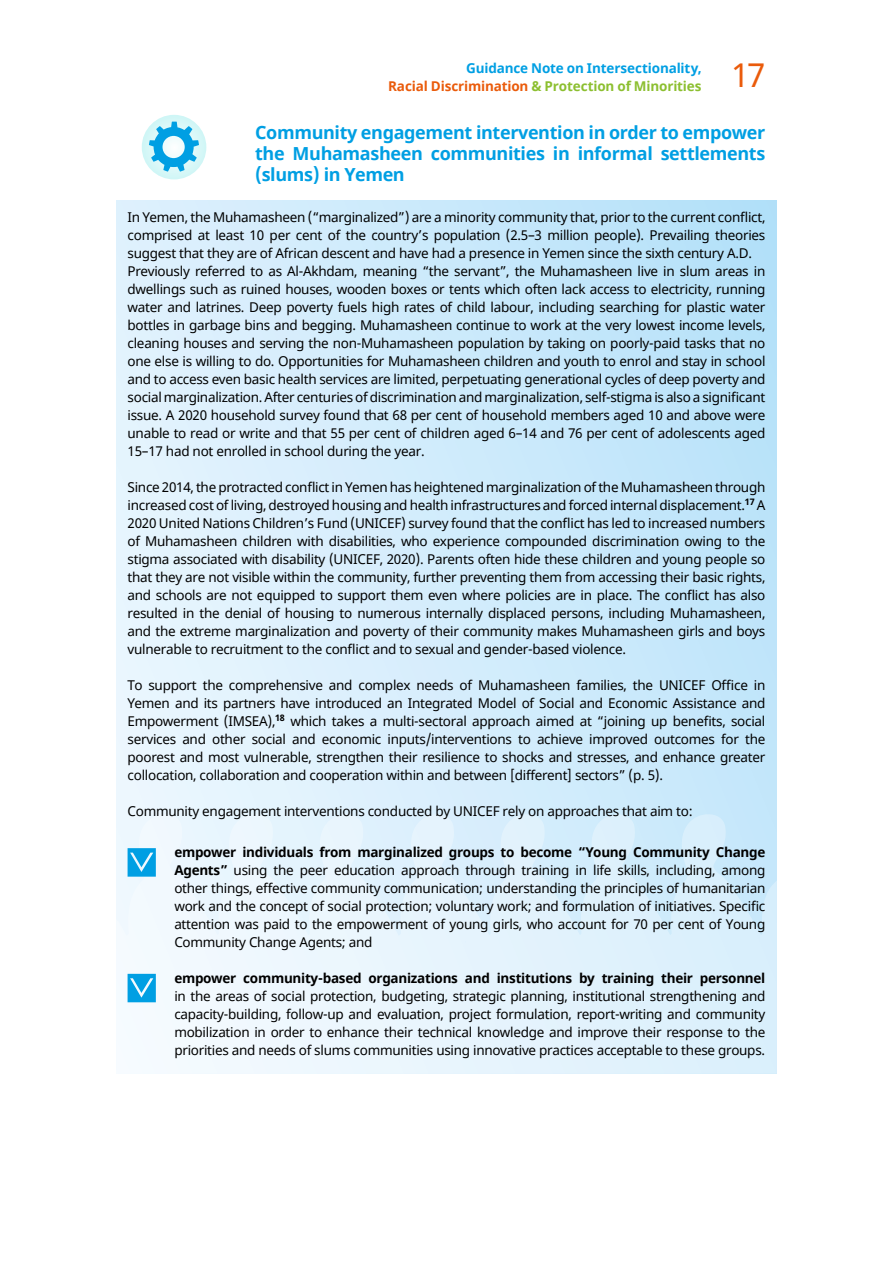
<style>
.page{position:relative;width:893px;height:1263px;background:#fff}
.page>*{position:absolute;margin:0;border:0;box-sizing:border-box;transform-origin:0 0}
.t1{font:33px "Noto Sans";color:#ea5b0b}
.t2{font:700 18px/21px "Noto Sans";letter-spacing:-.02em;color:#009fe3;text-align:justify}
.t3{font:13.5px/18px "Noto Sans";letter-spacing:-.02em;color:#000;text-align:justify}
.t4{font:700 13.5px/18px "Noto Sans";letter-spacing:-.01em;color:#009fe3;text-align:right}
.t5{font:700 13.5px "Noto Sans";letter-spacing:-.02em;color:#000}
.s1{color:#ea5b0b}
.s2{color:#8cbf30}
.s3{font-weight:700}
</style>
<div class="page">
<div style="left:116px;top:200px;width:661px;height:874px;background:linear-gradient(to right,#e7f4fe,#bbe3fa)"></div>
<div style="left:142px;top:115px;width:64px;height:64px;background:#d3f6f6;border-radius:50%"></div>
<svg style="left:149px;top:122px;width:50px;height:50px"></svg>
<svg style="left:116px;top:814px;width:661px;height:260px;fill:#e5f3fd"></svg>
<svg style="left:128px;top:848px;width:28px;height:29px"></svg>
<svg style="left:128px;top:974px;width:28px;height:28px"></svg>
<p class="t4" style="left:388px;top:60px;width:315px">Guidance Note on Intersectionality,<br><span class="s1">Racial Discrimination</span> <span class="s2">&amp; Protection of Minorities</span></p>
<h1 class="t1" style="left:731px;top:53px;width:36px">17</h1>
<h2 class="t2" style="left:255px;top:122px;width:512px">Community engagement intervention in order to empower the Muhamasheen communities in informal settlements (slums) in Yemen</h2>
<p class="t3" style="left:128px;top:208px;width:639px;text-align:left">In Yemen, the Muhamasheen (“marginalized”) are a minority community that, prior to the current conflict, comprised at least 10 per cent of the country’s population (2.5–3 million people). Prevailing theories suggest that they are of African descent and have had a presence in Yemen since the sixth century A.D.<br>Previously referred to as Al-Akhdam, meaning “the servant”, the Muhamasheen live in slum areas in dwellings such as ruined houses, wooden boxes or tents which often lack access to electricity, running water and latrines. Deep poverty fuels high rates of child labour, including searching for plastic water bottles in garbage bins and begging. Muhamasheen continue to work at the very lowest income levels, cleaning houses and serving the non-Muhamasheen population by taking on poorly-paid tasks that no one else is willing to do. Opportunities for Muhamasheen children and youth to enrol and stay in school and to access even basic health services are limited, perpetuating generational cycles of deep poverty and social marginalization. After centuries of discrimination and marginalization, self-stigma is also a significant issue. A 2020 household survey found that 68 per cent of household members aged 10 and above were unable to read or write and that 55 per cent of children aged 6–14 and 76 per cent of adolescents aged 15–17 had not enrolled in school during the year.</p>
<p class="t3" style="left:128px;top:478px;width:639px">Since 2014, the protracted conflict in Yemen has heightened marginalization of the Muhamasheen through increased cost of living, destroyed housing and health infrastructures and forced internal displacement.<sup>17</sup> A 2020 United Nations Children’s Fund (UNICEF) survey found that the conflict has led to increased numbers of Muhamasheen children with disabilities, who experience compounded discrimination owing to the stigma associated with disability (UNICEF, 2020). Parents often hide these children and young people so that they are not visible within the community, further preventing them from accessing their basic rights, and schools are not equipped to support them even where policies are in place. The conflict has also resulted in the denial of housing to numerous internally displaced persons, including Muhamasheen, and the extreme marginalization and poverty of their community makes Muhamasheen girls and boys vulnerable to recruitment to the conflict and to sexual and gender-based violence.</p>
<p class="t3" style="left:128px;top:676px;width:639px">To support the comprehensive and complex needs of Muhamasheen families, the UNICEF Office in Yemen and its partners have introduced an Integrated Model of Social and Economic Assistance and Empowerment (IMSEA),<sup>18</sup> which takes a multi-sectoral approach aimed at “joining up benefits, social services and other social and economic inputs/interventions to achieve improved outcomes for the poorest and most vulnerable, strengthen their resilience to shocks and stresses, and enhance greater collocation, collaboration and cooperation within and between [different] sectors” (p. 5).</p>
<p class="t3" style="left:128px;top:802px;width:567px">Community engagement interventions conducted by UNICEF rely on approaches that aim to:</p>
<p class="t3" style="left:174px;top:843px;width:593px"><span class="s3">empower individuals from marginalized groups to become “Young Community Change Agents”</span> using the peer education approach through training in life skills, including, among other things, effective community communication; understanding the principles of humanitarian work and the concept of social protection; voluntary work; and formulation of initiatives. Specific attention was paid to the empowerment of young girls, who account for 70 per cent of Young Community Change Agents; and</p>
<p class="t5" style="left:174px;top:968px;width:592px">empower community-based organizations and institutions by training their personnel</p>
<p class="t3" style="left:174px;top:987px;width:593px">in the areas of social protection, budgeting, strategic planning, institutional strengthening and capacity-building, follow-up and evaluation, project formulation, report-writing and community mobilization in order to enhance their technical knowledge and improve their response to the priorities and needs of slums communities using innovative practices acceptable to these groups.</p>
</div>
